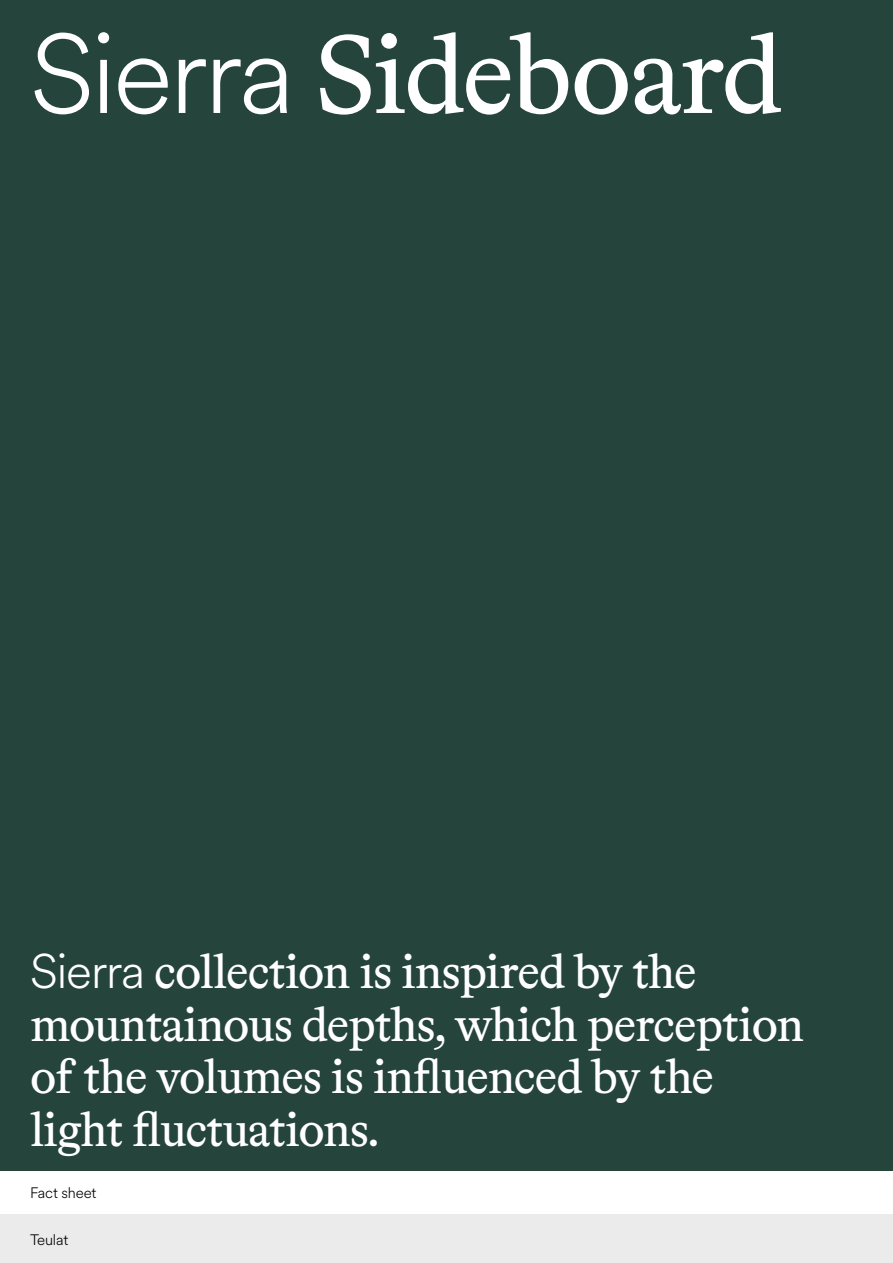
<style>
.page{position:relative;width:893px;height:1263px;background:#fff}
.page>*{position:absolute;margin:0;border:0;box-sizing:border-box;transform-origin:0 0}
.t1{font:111.3px "Bradford LL";letter-spacing:-.02em;color:#fff}
.t2{font:48px/52.5px "Bradford LL";letter-spacing:-.025em;color:#fff}
.t3{font:300 15px "Circular XX";letter-spacing:-.01em;color:#000}
.s1{font-family:"Circular XX";font-weight:300}
</style>
<div class="page">
<div style="left:0;top:0;width:893px;height:1170px;background:#25443b"></div>
<div style="left:0;top:1215px;width:893px;height:48px;background:#ebebeb"></div>
<h1 class="t1" style="left:30px;top:2px;width:754px"><span class="s1">Sierra</span> Sideboard</h1>
<p class="t2" style="left:30px;top:943px;width:775px"><span class="s1">Sierra</span> collection is inspired by the mountainous depths, which perception of the volumes is influenced by the light fluctuations.</p>
<p class="t3" style="left:30px;top:1183px;width:68px">Fact sheet</p>
<p class="t3" style="left:30px;top:1229px;width:40px">Teulat</p>
</div>
